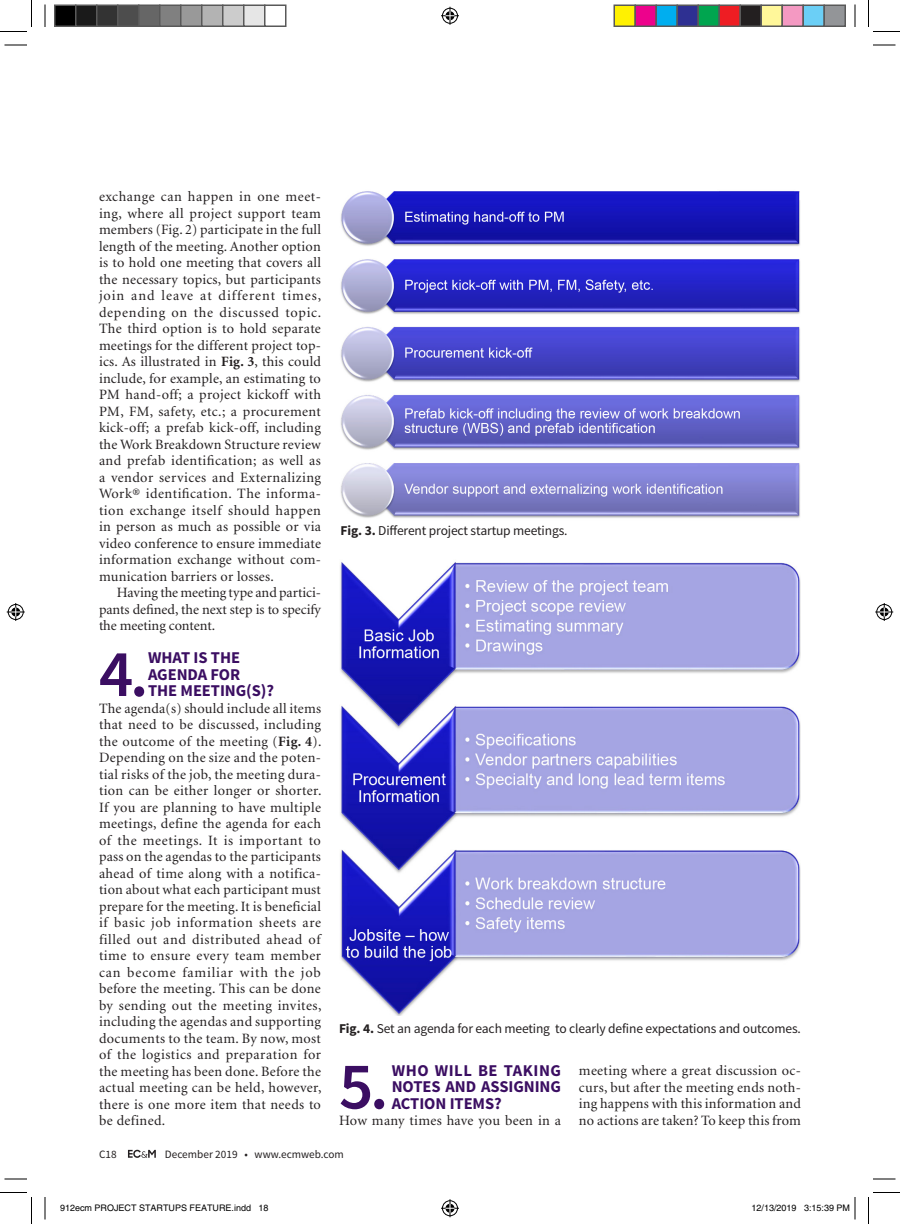
<style>
.page{position:relative;width:900px;height:1224px;background:#fff}
.page>*{position:absolute;margin:0;border:0;box-sizing:border-box;transform-origin:0 0}
.t1{font:600 66.9px "Source Sans Pro";color:#3b0e62}
.t2{font:700 16.5px/16.5px "Source Sans Pro";letter-spacing:-.005em;color:#3b0e62}
.t3{font:14.25px/16.5px "Minion";letter-spacing:.015em;color:#231f20;text-align:justify}
.t4{font:13.5px "Source Sans Pro";letter-spacing:-.01em;color:#231f20}
.t5{font:11.25px "Source Sans Pro";color:#231f20}
.t6{font:9px "Helvetica";color:#000}
.s1{font-weight:700}
</style>
<div class="page">
<svg style="left:128px;top:1150px;width:28px;height:8px"></svg>
<img style="left:340px;top:562px;width:461px;height:454px">
<img style="left:340px;top:191px;width:460px;height:327px">
<svg style="left:4px;top:45px;width:23px;height:1px"></svg>
<svg style="left:873px;top:45px;width:23px;height:1px"></svg>
<svg style="left:4px;top:1179px;width:23px;height:1px"></svg>
<svg style="left:873px;top:1179px;width:23px;height:1px"></svg>
<svg style="left:45px;top:4px;width:1px;height:23px"></svg>
<svg style="left:45px;top:1197px;width:1px;height:23px"></svg>
<svg style="left:855px;top:4px;width:1px;height:23px"></svg>
<svg style="left:0;top:0;width:32px;height:32px"></svg>
<svg style="left:0;top:1192px;width:32px;height:32px"></svg>
<svg style="left:868px;top:0;width:32px;height:32px"></svg>
<svg style="left:868px;top:1192px;width:32px;height:32px"></svg>
<svg style="left:441px;top:7px;width:18px;height:18px"></svg>
<svg style="left:441px;top:1199px;width:18px;height:18px"></svg>
<svg style="left:7px;top:603px;width:18px;height:18px"></svg>
<svg style="left:875px;top:603px;width:18px;height:18px"></svg>
<div style="left:55px;top:5px;width:21px;height:21px;background:#000"></div>
<div style="left:54px;top:4px;width:22px;height:23px;border:2px solid #595959"></div>
<div style="left:76px;top:5px;width:21px;height:21px;background:#1a1a1a"></div>
<div style="left:75px;top:4px;width:23px;height:23px;border:2px solid #595959"></div>
<div style="left:97px;top:5px;width:21px;height:21px;background:#333"></div>
<div style="left:96px;top:4px;width:22px;height:23px;border:2px solid #595959"></div>
<div style="left:118px;top:5px;width:21px;height:21px;background:#4d4d4d"></div>
<div style="left:117px;top:4px;width:23px;height:23px;border:2px solid #595959"></div>
<div style="left:139px;top:5px;width:21px;height:21px;background:#666"></div>
<div style="left:138px;top:4px;width:22px;height:23px;border:2px solid #595959"></div>
<div style="left:160px;top:5px;width:21px;height:21px;background:#808080"></div>
<div style="left:159px;top:4px;width:23px;height:23px;border:2px solid #595959"></div>
<div style="left:181px;top:5px;width:21px;height:21px;background:#999"></div>
<div style="left:180px;top:4px;width:22px;height:23px;border:2px solid #595959"></div>
<div style="left:202px;top:5px;width:21px;height:21px;background:#b3b3b3"></div>
<div style="left:201px;top:4px;width:23px;height:23px;border:2px solid #595959"></div>
<div style="left:223px;top:5px;width:21px;height:21px;background:#ccc"></div>
<div style="left:222px;top:4px;width:22px;height:23px;border:2px solid #595959"></div>
<div style="left:244px;top:5px;width:21px;height:21px;background:#e6e6e6"></div>
<div style="left:243px;top:4px;width:23px;height:23px;border:2px solid #595959"></div>
<div style="left:264px;top:4px;width:22px;height:23px;border:2px solid #595959"></div>
<div style="left:614px;top:5px;width:21px;height:21px;background:#fff101"></div>
<div style="left:614px;top:4px;width:22px;height:23px;border:2px solid #595959"></div>
<div style="left:635px;top:5px;width:21px;height:21px;background:#ed028c"></div>
<div style="left:634px;top:4px;width:23px;height:23px;border:2px solid #595959"></div>
<div style="left:656px;top:5px;width:21px;height:21px;background:#00aeef"></div>
<div style="left:656px;top:4px;width:22px;height:23px;border:2px solid #595959"></div>
<div style="left:677px;top:5px;width:21px;height:21px;background:#2e3092"></div>
<div style="left:676px;top:4px;width:23px;height:23px;border:2px solid #595959"></div>
<div style="left:698px;top:5px;width:21px;height:21px;background:#00a54f"></div>
<div style="left:698px;top:4px;width:22px;height:23px;border:2px solid #595959"></div>
<div style="left:719px;top:5px;width:21px;height:21px;background:#ee1d23"></div>
<div style="left:718px;top:4px;width:23px;height:23px;border:2px solid #595959"></div>
<div style="left:740px;top:5px;width:21px;height:21px;background:#231f20"></div>
<div style="left:740px;top:4px;width:22px;height:23px;border:2px solid #595959"></div>
<div style="left:761px;top:5px;width:21px;height:21px;background:#fff79a"></div>
<div style="left:760px;top:4px;width:23px;height:23px;border:2px solid #595959"></div>
<div style="left:782px;top:5px;width:21px;height:21px;background:#f499c2"></div>
<div style="left:782px;top:4px;width:22px;height:23px;border:2px solid #595959"></div>
<div style="left:803px;top:5px;width:21px;height:21px;background:#6bcff6"></div>
<div style="left:802px;top:4px;width:23px;height:23px;border:2px solid #595959"></div>
<div style="left:824px;top:5px;width:21px;height:21px;background:#939598"></div>
<div style="left:824px;top:4px;width:22px;height:23px;border:2px solid #595959"></div>
<svg style="left:854px;top:1197px;width:2px;height:23px"></svg>
<p class="t3" style="left:99px;top:189px;width:224px">exchange can happen in one meet&shy;ing, where all project support team members (Fig. 2) participate in the full length of the meeting. Another option is to hold one meeting that covers all the necessary topics, but participants join and leave at different times, depending on the discussed topic.<br>The third option is to hold separate meetings for the different project top&shy;ics. As illustrated in <span class="s1">Fig. 3</span>, this could include, for example, an estimating to PM hand-off; a project kickoff with PM, FM, safety, etc.; a procurement kick-off; a prefab kick-off, including the Work Breakdown Structure review and prefab identification; as well as a vendor services and Externalizing Work® identification. The informa&shy;tion exchange itself should happen in person as much as possible or via video conference to ensure immediate information exchange without com&shy;munication barriers or losses.</p>
<p class="t3" style="left:99px;top:585px;width:224px;text-indent:18px">Having the meeting type and partici&shy;pants defined, the next step is to specify the meeting content.</p>
<h1 class="t1" style="left:99px;top:632px;width:51px">4.</h1>
<p class="t2" style="left:148px;top:650px;width:128px">WHAT IS THE<br>AGENDA FOR<br>THE MEETING(S)?</p>
<p class="t3" style="left:99px;top:700px;width:224px">The agenda(s) should include all items that need to be discussed, including the outcome of the meeting (<span class="s1">Fig. 4</span>).<br>Depending on the size and the poten&shy;tial risks of the job, the meeting dura&shy;tion can be either longer or shorter.<br>If you are planning to have multiple meetings, define the agenda for each of the meetings. It is important to pass on the agendas to the participants ahead of time along with a notifica&shy;tion about what each participant must prepare for the meeting. It is beneficial if basic job information sheets are filled out and distributed ahead of time to ensure every team member can become familiar with the job before the meeting. This can be done by sending out the meeting invites, including the agendas and supporting documents to the team. By now, most of the logistics and preparation for the meeting has been done. Before the actual meeting can be held, however, there is one more item that needs to be defined.</p>
<p class="t4" style="left:340px;top:522px;width:229px"><span class="s1">Fig. 3.</span> Different project startup meetings.</p>
<p class="t4" style="left:339px;top:1020px;width:463px"><span class="s1">Fig. 4.</span> Set an agenda for each meeting to clearly define expectations and outcomes.</p>
<h1 class="t1" style="left:339px;top:1044px;width:51px">5.</h1>
<p class="t2" style="left:392px;top:1062px;width:171px;text-align:justify">WHO WILL BE TAKING NOTES AND ASSIGNING ACTION ITEMS?</p>
<p class="t3" style="left:339px;top:1113px;width:224px">How many times have you been in a</p>
<p class="t3" style="left:579px;top:1063px;width:223px">meeting where a great discussion oc&shy;curs, but after the meeting ends noth&shy;ing happens with this information and no actions are taken? To keep this from</p>
<p class="t5" style="left:99px;top:1147px;width:19px">C18</p>
<p class="t5" style="left:165px;top:1147px;width:181px">December 2019 • www.ecmweb.com</p>
<p class="t6" style="left:60px;top:1202px;width:210px">912ecm PROJECT STARTUPS FEATURE.indd 18</p>
<p class="t6" style="left:752px;top:1202px;width:100px">12/13/2019 3:15:39 PM</p>
</div>
